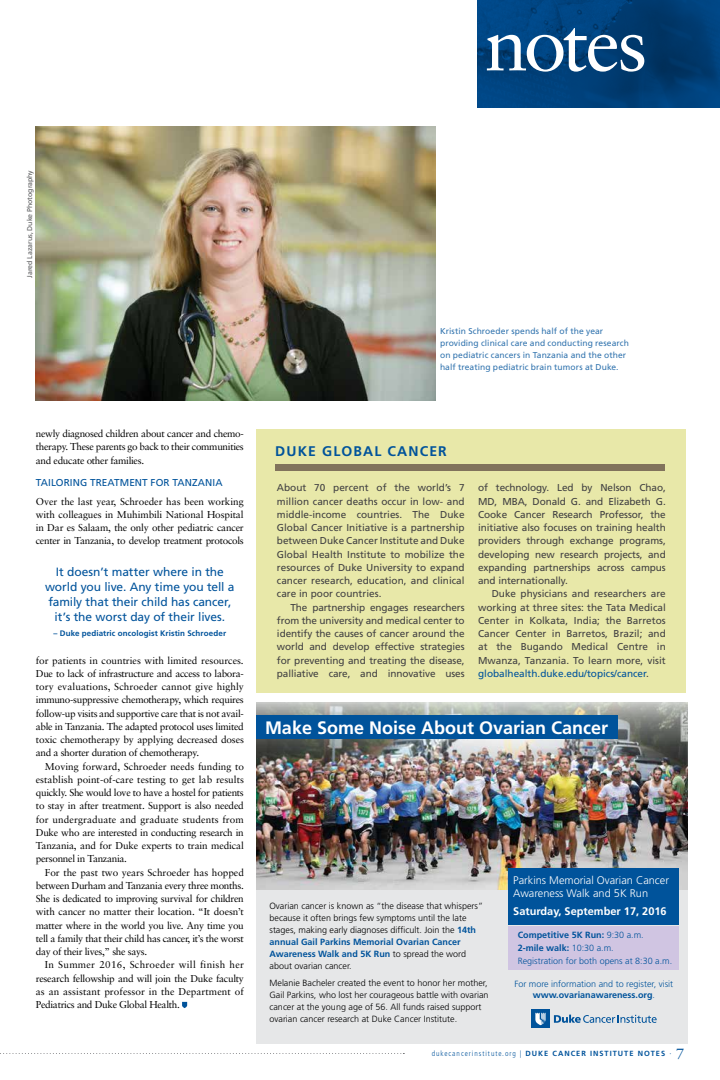
<style>
.page{position:relative;width:720px;height:1080px;background:#fff}
.page>*{position:absolute;margin:0;border:0;box-sizing:border-box;transform-origin:0 0}
.t1{font:78px "Sabon";letter-spacing:-.05em;color:#fff}
.t2{font:700 18px "Frutiger";color:#fff}
.t3{font:700 14px "Frutiger";letter-spacing:.08em;color:#00539b}
.t4{font:12px/15px "Frutiger";letter-spacing:-.005em;color:#00539b;text-align:center}
.t5{font:300 11px/13.2px "Frutiger";color:#fff}
.t6{font:700 11px "Frutiger";color:#fff}
.t7{font:10px/13.3px "Sabon";letter-spacing:-.03em;color:#000;text-align:justify}
.t8{font:10px/13.2px "Frutiger";letter-spacing:-.01em;color:#414042;text-align:justify}
.t9{font:10px "Frutiger";letter-spacing:.01em;color:#00539b}
.t10{font:300 9px/12px "Frutiger";color:#000}
.t11{font:300 9px/13px "Frutiger";color:#00539b}
.t12{font:8.5px/12px "Frutiger";letter-spacing:.01em;color:#3375af}
.t13{font:700 8px "Frutiger";letter-spacing:.015em;color:#00539b}
.t14{font:300 condensed 7.5px "Frutiger";letter-spacing:.13em;color:#00539b}
.t15{font:7px "Frutiger";letter-spacing:-.005em;color:#58595b}
.s1{color:#00539b}
.s2{font-weight:700;color:#00539b}
.s3{font-weight:700}
.s4{font-weight:700;font-stretch:normal}
.s5{font-weight:400;font-stretch:normal}
.s6{font-family:"Sabon";font-weight:400;font-stretch:normal;font-size:14.9px}
</style>
<div class="page">
<svg style="left:478px;top:0;width:242px;height:108px;background:#003f78"></svg>
<svg style="left:182px;top:1002px;width:5px;height:6px"></svg>
<img style="left:36px;top:127px;width:400px;height:273px">
<div style="left:256px;top:887px;width:432px;height:157px;background:#e6e7e8"></div>
<img style="left:256px;top:702px;width:432px;height:188px">
<div style="left:509px;top:869px;width:170px;height:56px;background:#00539b"></div>
<div style="left:509px;top:926px;width:170px;height:43px;background:#d0c5e2"></div>
<svg style="left:554px;top:1015px;width:103px;height:8px"></svg>
<div style="left:531px;top:1009px;width:19px;height:19px;background:#00539b"></div>
<svg style="left:535px;top:1013px;width:11px;height:12px"></svg>
<div style="left:256px;top:716px;width:361px;height:23px;background:#00539b"></div>
<div style="left:256px;top:429px;width:429px;height:264px;background:#e8e8a9"></div>
<div style="left:276px;top:465px;width:389px;height:6px;background:#81735c"></div>
<svg style="left:0;top:1053px;width:404px;height:1px"></svg>
<h1 class="t1" style="left:485px;top:-3px;width:164px">notes</h1>
<p class="t15" style="left:26px;top:278px;width:109px;rotate:-90deg">Jared Lazarus, Duke Photography</p>
<p class="t12" style="left:440px;top:326px;width:190px">Kristin Schroeder spends half of the year providing clinical care and conducting research on pediatric cancers in Tanzania and the other half treating pediatric brain tumors at Duke.</p>
<p class="t7" style="left:36px;top:427px;width:210px">newly diagnosed children about cancer and chemo&shy;therapy. These parents go back to their communities and educate other families.</p>
<p class="t9" style="left:36px;top:476px;width:188px">TAILORING TREATMENT FOR TANZANIA</p>
<p class="t7" style="left:36px;top:494px;width:209px">Over the last year, Schroeder has been working with colleagues in Muhimbili National Hospital in Dar es Salaam, the only other pediatric cancer center in Tanzania, to develop treatment protocols</p>
<p class="t4" style="left:45px;top:564px;width:191px">It doesn’t matter where in the world you live. Any time you tell a family that their child has cancer, it’s the worst day of their lives.</p>
<p class="t13" style="left:54px;top:628px;width:174px">– Duke pediatric oncologist Kristin Schroeder</p>
<p class="t7" style="left:36px;top:653px;width:210px">for patients in countries with limited resources.<br>Due to lack of infrastructure and access to labora&shy;tory evaluations, Schroeder cannot give highly immuno-suppressive chemotherapy, which requires follow-up visits and supportive care that is not avail&shy;able in Tanzania. The adapted protocol uses limited toxic chemotherapy by applying decreased doses and a shorter duration of chemotherapy.</p>
<p class="t7" style="left:36px;top:759px;width:210px;text-indent:9px">Moving forward, Schroeder needs funding to establish point-of-care testing to get lab results quickly. She would love to have a hostel for patients to stay in after treatment. Support is also needed for undergraduate and graduate students from Duke who are interested in conducting research in Tanzania, and for Duke experts to train medical personnel in Tanzania.</p>
<p class="t7" style="left:36px;top:865px;width:210px;text-indent:9px">For the past two years Schroeder has hopped between Durham and Tanzania every three months.<br>She is dedicated to improving survival for children with cancer no matter their location. “It doesn’t matter where in the world you live. Any time you tell a family that their child has cancer, it’s the worst day of their lives,” she says.</p>
<p class="t7" style="left:36px;top:958px;width:210px;text-indent:9px">In Summer 2016, Schroeder will finish her research fellowship and will join the Duke faculty as an assistant professor in the Department of Pediatrics and Duke Global Health.</p>
<h3 class="t3" style="left:275px;top:442px;width:173px">DUKE GLOBAL CANCER</h3>
<p class="t8" style="left:277px;top:481px;width:189px">About 70 percent of the world’s 7 million cancer deaths occur in low- and middle-income countries. The Duke Global Cancer Initiative is a partnership between Duke Cancer Institute and Duke Global Health Institute to mobilize the resources of Duke University to expand cancer research, education, and clinical care in poor countries.</p>
<p class="t8" style="left:277px;top:601px;width:189px;text-indent:14px">The partnership engages researchers from the university and medical center to identify the causes of cancer around the world and develop effective strategies for preventing and treating the disease, palliative care, and innovative uses</p>
<p class="t8" style="left:478px;top:481px;width:189px">of technology. Led by Nelson Chao, MD, MBA, Donald G. and Elizabeth G.<br>Cooke Cancer Research Professor, the initiative also focuses on training health providers through exchange programs, developing new research projects, and expanding partnerships across campus and internationally.</p>
<p class="t8" style="left:478px;top:587px;width:189px;text-indent:14px">Duke physicians and researchers are working at three sites: the Tata Medical Center in Kolkata, India; the Barretos Cancer Center in Barretos, Brazil; and at the Bugando Medical Centre in Mwanza, Tanzania. To learn more, visit <span class="s1">globalhealth.duke.edu/topics/cancer</span>.</p>
<h2 class="t2" style="left:265px;top:717px;width:345px">Make Some Noise About Ovarian Cancer</h2>
<p class="t10" style="left:270px;top:900px;width:215px">Ovarian cancer is known as “the disease that whispers” because it often brings few symptoms until the late stages, making early diagnoses difficult. Join the <span class="s2">14th annual Gail Parkins Memorial Ovarian Cancer Awareness Walk and 5K Run</span> to spread the word about ovarian cancer.</p>
<p class="t10" style="left:270px;top:977px;width:221px">Melanie Bacheler created the event to honor her mother, Gail Parkins, who lost her courageous battle with ovarian cancer at the young age of 56. All funds raised support ovarian cancer research at Duke Cancer Institute.</p>
<p class="t5" style="left:513px;top:873px;width:157px">Parkins Memorial Ovarian Cancer<br>Awareness Walk and 5K Run</p>
<p class="t6" style="left:513px;top:904px;width:155px">Saturday, September 17, 2016</p>
<p class="t11" style="left:518px;top:929px;width:156px"><span class="s3">Competitive 5K Run:</span> 9:30 a.m.<br><span class="s3">2-mile walk:</span> 10:30 a.m.<br>Registration for both opens at 8:30 a.m.</p>
<p class="t11" style="left:514px;top:979px;width:160px;line-height:10.8px;text-align:center">For more information and to register, visit <span class="s3">www.ovarianawareness.org</span>.</p>
<p class="t14" style="left:432px;top:1049px;width:254px">dukecancerinstitute.org | <span class="s4">DUKE CANCER INSTITUTE NOTES</span> <span class="s5">·</span> <span class="s6">7</span></p>
</div>
